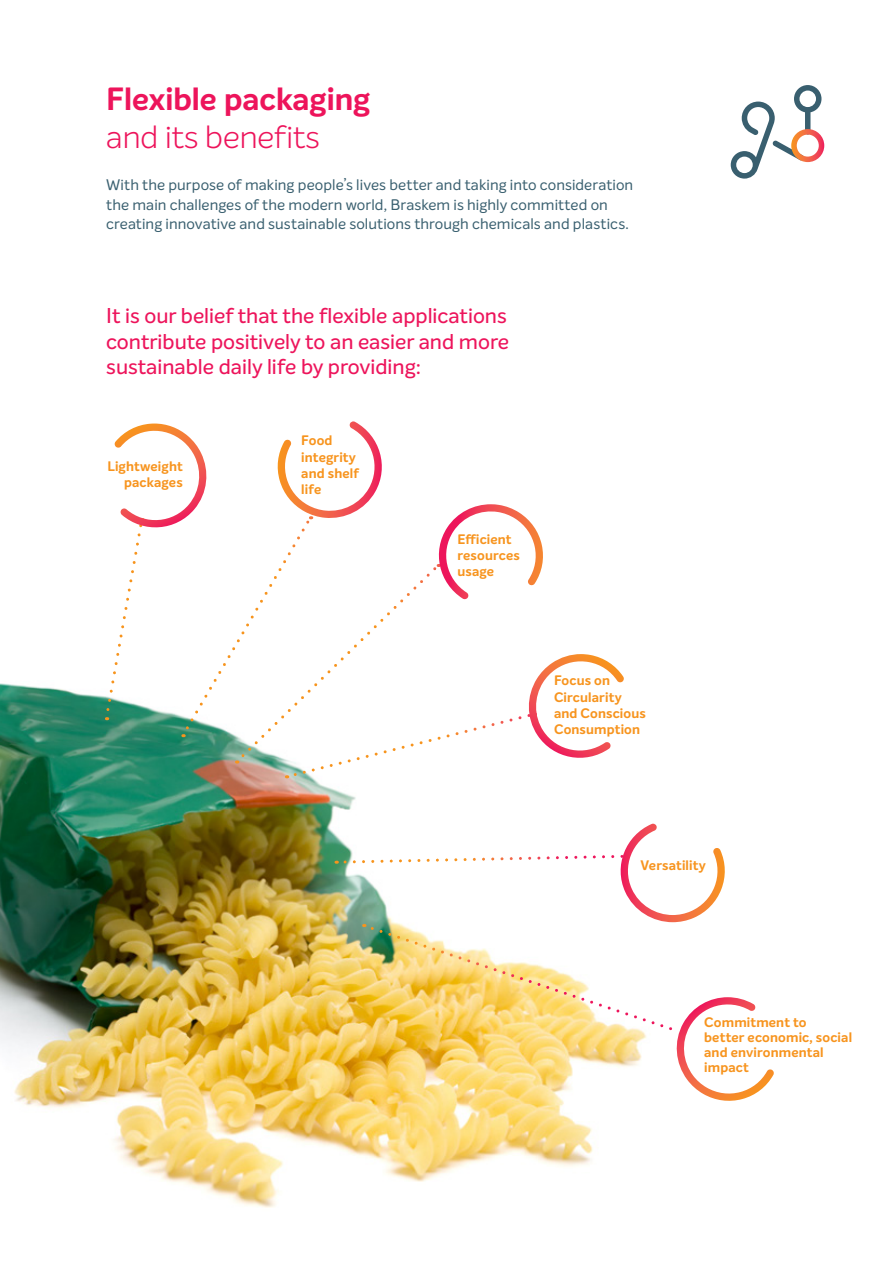
<style>
.page{position:relative;width:893px;height:1263px;background:#fff}
.page>*{position:absolute;margin:0;border:0;box-sizing:border-box;transform-origin:0 0}
.t1{font:700 31.5px "Intelo";color:#ed145b}
.t2{font:300 31.5px "Intelo";color:#ed145b}
.t3{font:500 21px/25.2px "Intelo";color:#ed145b;text-align:justify}
.t4{font:15px/19.5px "Intelo";letter-spacing:.005em;color:#395f6f}
.t5{font:700 13.5px/16.2px "Intelo";letter-spacing:.01em;color:#f7941e}
</style>
<div class="page">
<img style="left:0;top:683px;width:654px;height:525px">
<svg style="left:731px;top:85px;width:93px;height:94px"></svg>
<svg style="left:336px;top:824px;width:438px;height:278px"></svg>
<svg style="left:104px;top:421px;width:520px;height:357px"></svg>
<h1 class="t1" style="left:106px;top:79px;width:266px">Flexible packaging</h1>
<h1 class="t2" style="left:106px;top:117px;width:215px">and its benefits</h1>
<p class="t4" style="left:106px;top:175px;width:528px">With the purpose of making people’s lives better and taking into consideration the main challenges of the modern world, Braskem is highly committed on creating innovative and sustainable solutions through chemicals and plastics.</p>
<h2 class="t3" style="left:106px;top:304px;width:404px">It is our belief that the flexible applications contribute positively to an easier and more sustainable daily life by providing:</h2>
<p class="t5" style="left:107px;top:458px;width:77px;text-align:right">Lightweight packages</p>
<p class="t5" style="left:301px;top:433px;width:59px">Food integrity and shelf life</p>
<p class="t5" style="left:457px;top:531px;width:64px">Efficient resources usage</p>
<p class="t5" style="left:554px;top:673px;width:93px">Focus on<br>Circularity and Conscious<br>Consumption</p>
<p class="t5" style="left:640px;top:857px;width:67px">Versatility</p>
<p class="t5" style="left:704px;top:1015px;width:149px;line-height:15px">Commitment to<br>better economic, social and environmental impact</p>
</div>
